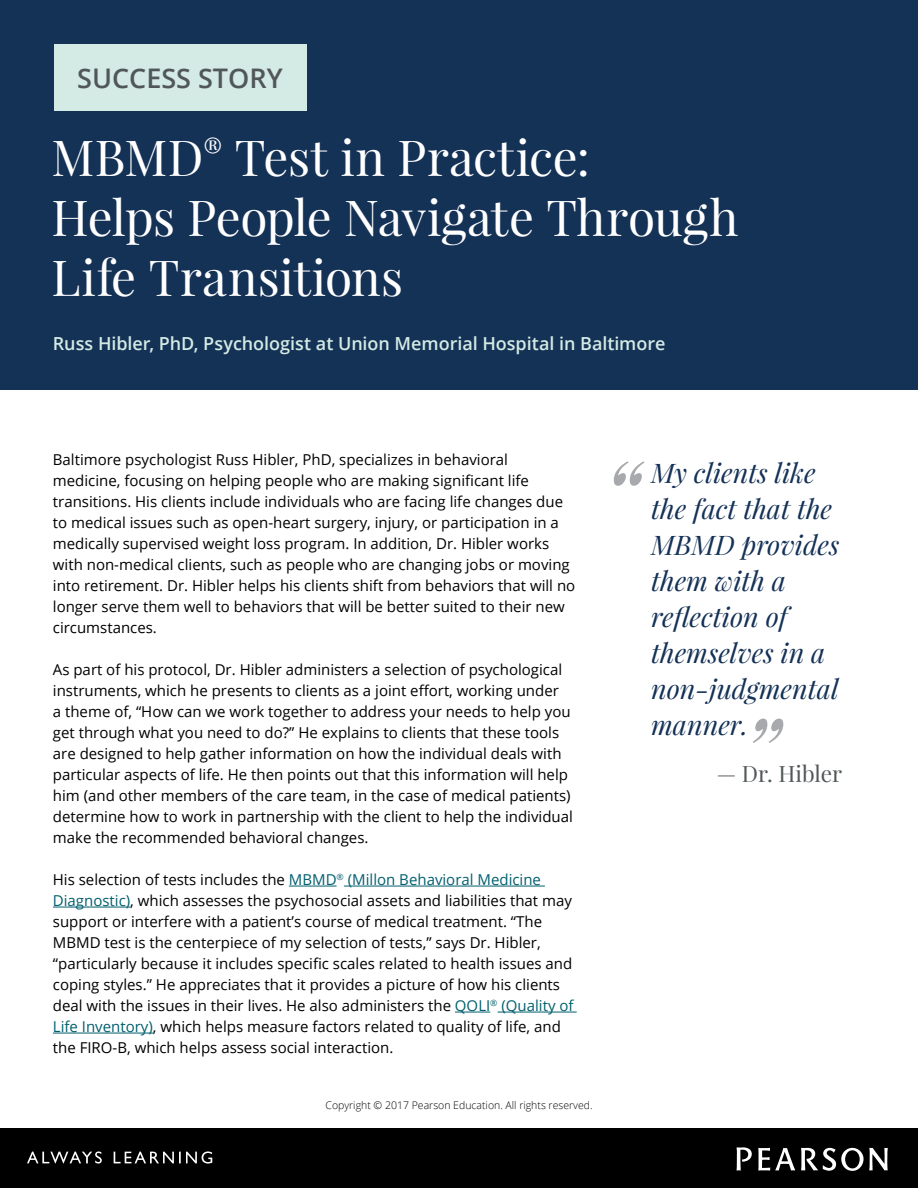
<style>
.page{position:relative;width:918px;height:1188px;background:#fff}
.page>*{position:absolute;margin:0;border:0;box-sizing:border-box;transform-origin:0 0}
.t1{font:49.5px/60px "Playfair Display";letter-spacing:-.01em;color:#fff}
.t2{font:italic 27px/36px "Playfair Display";color:#143156}
.t3{font:600 27px "Open Sans";color:#515759}
.t4{font:22.5px "Playfair Display";color:#515759}
.t5{font:600 18px "Open Sans";color:#d4eae4}
.t6{font:15px/21px "Open Sans";color:#000}
.t7{font:300 10.5px "Open Sans";color:#000}
.s1{color:#005f6e}
</style>
<div class="page">
<div style="left:0;top:0;width:918px;height:390px;background:#143156"></div>
<svg style="left:753px;top:719px;width:30px;height:24px"></svg>
<svg style="left:614px;top:461px;width:30px;height:25px"></svg>
<div style="left:0;top:1128px;width:918px;height:60px;background:#000"></div>
<svg style="left:801px;top:1148px;width:87px;height:23px"></svg>
<svg style="left:758px;top:1148px;width:37px;height:23px"></svg>
<svg style="left:737px;top:1147px;width:15px;height:24px"></svg>
<svg style="left:27px;top:1151px;width:185px;height:13px"></svg>
<hr style="left:289px;top:886px;width:48px;height:1px;background:#005f6e">
<hr style="left:344px;top:886px;width:201px;height:1px;background:#005f6e">
<hr style="left:53px;top:907px;width:77px;height:1px;background:#005f6e">
<hr style="left:455px;top:1012px;width:35px;height:1px;background:#005f6e">
<hr style="left:498px;top:1012px;width:79px;height:1px;background:#005f6e">
<hr style="left:53px;top:1033px;width:100px;height:1px;background:#005f6e">
<div style="left:54px;top:44px;width:253px;height:67px;background:#d4eae4"></div>
<h2 class="t3" style="left:77px;top:60px;width:207px">SUCCESS STORY</h2>
<h1 class="t1" style="left:52px;top:128px;width:688px">MBMD<sup>®</sup> Test in Practice:<br>Helps People Navigate Through<br>Life Transitions</h1>
<p class="t5" style="left:53px;top:331px;width:614px">Russ Hibler, PhD, Psychologist at Union Memorial Hospital in Baltimore</p>
<p class="t6" style="left:53px;top:449px;width:524px">Baltimore psychologist Russ Hibler, PhD, specializes in behavioral medicine, focusing on helping people who are making significant life transitions. His clients include individuals who are facing life changes due to medical issues such as open-heart surgery, injury, or participation in a medically supervised weight loss program. In addition, Dr. Hibler works with non-medical clients, such as people who are changing jobs or moving into retirement. Dr. Hibler helps his clients shift from behaviors that will no longer serve them well to behaviors that will be better suited to their new circumstances.</p>
<p class="t6" style="left:53px;top:659px;width:521px">As part of his protocol, Dr. Hibler administers a selection of psychological instruments, which he presents to clients as a joint effort, working under<br>a theme of, “How can we work together to address your needs to help you get through what you need to do?” He explains to clients that these tools are designed to help gather information on how the individual deals with particular aspects of life. He then points out that this information will help him (and other members of the care team, in the case of medical patients) determine how to work in partnership with the client to help the individual make the recommended behavioral changes.</p>
<p class="t6" style="left:53px;top:869px;width:522px">His selection of tests includes the <span class="s1">MBMD</span><sup>®</sup> <span class="s1">(Millon Behavioral Medicine Diagnostic)</span>, which assesses the psychosocial assets and liabilities that may support or interfere with a patient’s course of medical treatment. “The MBMD test is the centerpiece of my selection of tests,” says Dr. Hibler, “particularly because it includes specific scales related to health issues and coping styles.” He appreciates that it provides a picture of how his clients deal with the issues in their lives. He also administers the <span class="s1">QOLI</span><sup>®</sup> <span class="s1">(Quality of Life Inventory)</span>, which helps measure factors related to quality of life, and the FIRO-B, which helps assess social interaction.</p>
<p class="t7" style="left:325px;top:1098px;width:269px">Copyright © 2017 Pearson Education. All rights reserved.</p>
<h2 class="t2" style="left:651px;top:454px;width:190px">My clients like the fact that the<br>MBMD provides them with a reflection of themselves in a non-judgmental manner.</h2>
<h3 class="t4" style="left:717px;top:760px;width:127px">— Dr. Hibler</h3>
</div>
